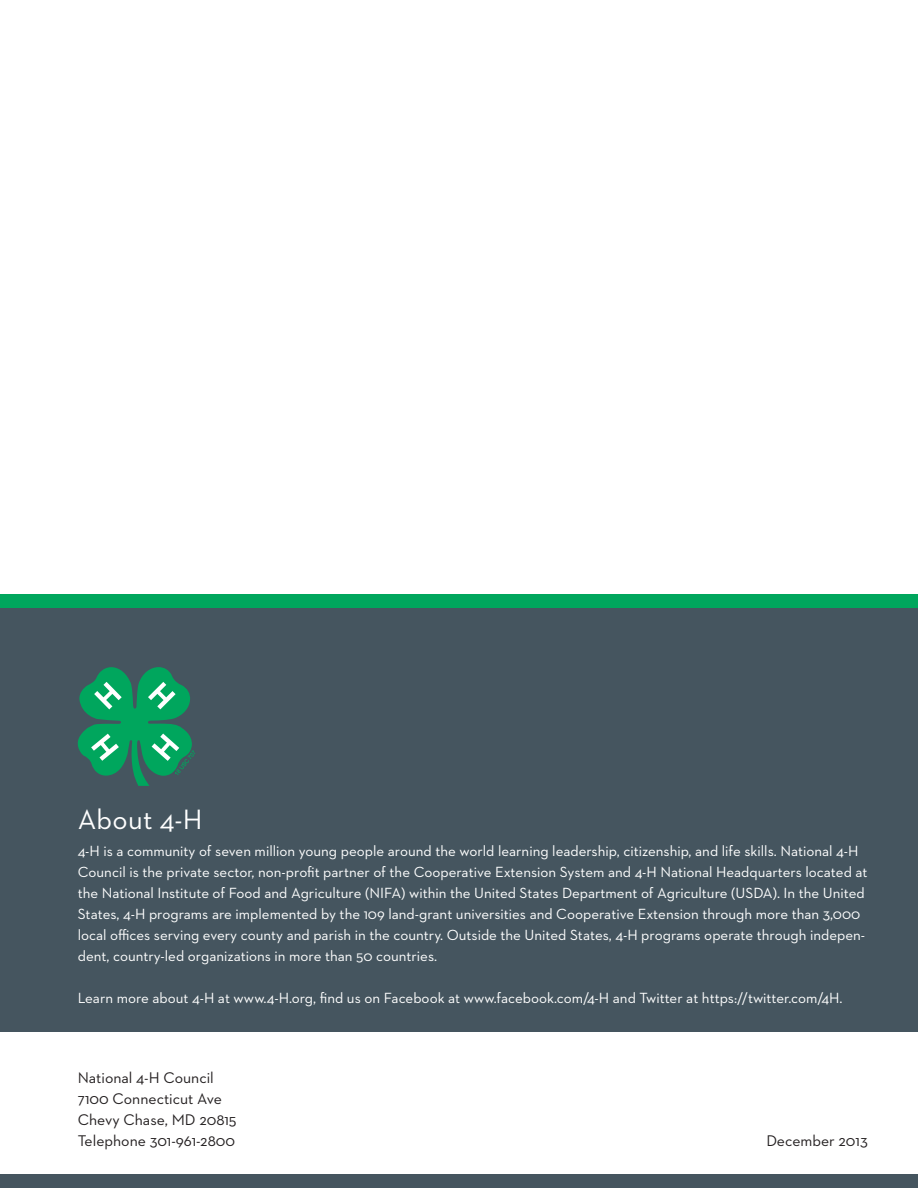
<style>
.page{position:relative;width:918px;height:1188px;background:#fff}
.page>*{position:absolute;margin:0;border:0;box-sizing:border-box;transform-origin:0 0}
.t1{font:28.5px "Neutraface 2 Text";letter-spacing:.01em;color:#fff}
.t2{font:15.75px/21px "Neutraface 2 Text";color:#231f20}
.t3{font:15px/21px "Neutraface 2 Text";color:#fff}
</style>
<div class="page">
<div style="left:0;top:594px;width:918px;height:437px;background:#45555f"></div>
<div style="left:0;top:594px;width:918px;height:14px;background:#00a65d"></div>
<div style="left:0;top:1174px;width:918px;height:14px;background:#45555f"></div>
<svg style="left:78px;top:667px;width:117px;height:119px"></svg>
<h1 class="t1" style="left:78px;top:801px;width:126px">About 4-H</h1>
<p class="t3" style="left:78px;top:840px;width:791px">4-H is a community of seven million young people around the world learning leadership, citizenship, and life skills. National 4-H Council is the private sector, non-profit partner of the Cooperative Extension System and 4-H National Headquarters located at the National Institute of Food and Agriculture (NIFA) within the United States Department of Agriculture (USDA). In the United States, 4-H programs are implemented by the 109 land-grant universities and Cooperative Extension through more than 3,000 local offices serving every county and parish in the country. Outside the United States, 4-H programs operate through indepen&shy;dent, country-led organizations in more than 50 countries.</p>
<p class="t3" style="left:78px;top:987px;width:766px">Learn more about 4-H at www.4-H.org, find us on Facebook at www.facebook.com/4-H and Twitter at https://twitter.com/4H.</p>
<p class="t2" style="left:78px;top:1067px;width:160px">National 4-H Council<br>7100 Connecticut Ave<br>Chevy Chase, MD 20815<br>Telephone 301-961-2800</p>
<p class="t2" style="left:766px;top:1130px;width:103px">December 2013</p>
</div>
